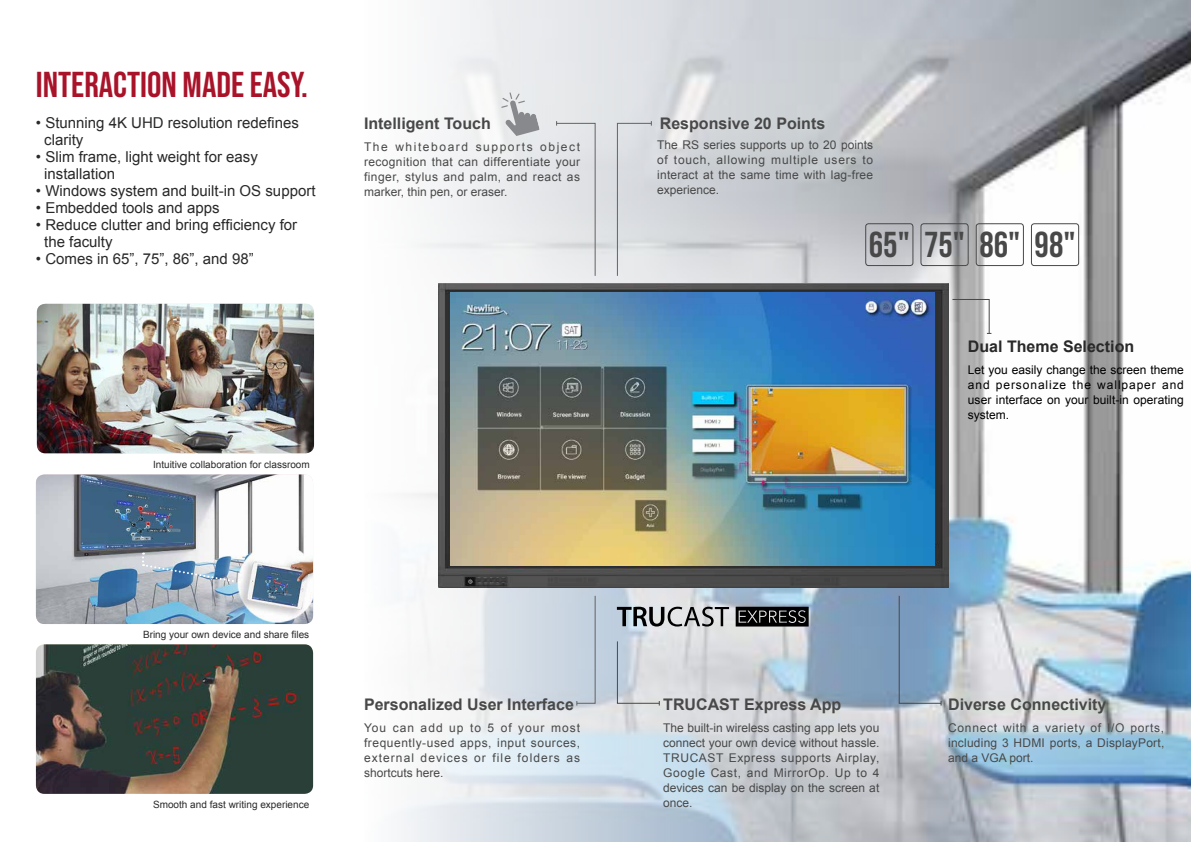
<style>
.page{position:relative;width:1191px;height:842px;background:#fff}
.page>*{position:absolute;margin:0;border:0;box-sizing:border-box;transform-origin:0 0}
.t1{font:36px "Bebas Neue";color:#a9132a}
.t2{font:36px "Bebas Neue";color:#484848}
.t3{font:700 16px "Arial";color:#484848}
.t4{font:700 16px "Arial";color:#292929}
.t5{font:15px/17px "Arial";color:#292929}
.t6{font:12px/15px "Arial";letter-spacing:.02em;color:#484848;text-align:justify}
.t7{font:12px/15px "Arial";letter-spacing:.005em;color:#000;text-align:justify}
.t8{font:10px "Arial";color:#292929}
</style>
<div class="page">
<img style="left:397px;top:0;width:794px;height:842px">
<svg style="left:555px;top:121px;width:41px;height:156px;background:#dee0e3"></svg>
<svg style="left:616px;top:121px;width:36px;height:156px;background:#d8dadd"></svg>
<svg style="left:951px;top:298px;width:40px;height:36px"></svg>
<svg style="left:576px;top:595px;width:20px;height:110px;background:#becad7"></svg>
<svg style="left:616px;top:640px;width:44px;height:65px;background:#cdd3d9"></svg>
<svg style="left:898px;top:595px;width:44px;height:110px;background:#789abb"></svg>
<img style="left:438px;top:283px;width:510px;height:305px">
<img style="left:451px;top:293px;width:483px;height:272px">
<img style="left:36px;top:474px;width:277px;height:150px">
<img style="left:36px;top:644px;width:277px;height:150px">
<div style="left:865px;top:223px;width:48px;height:43px;border:1px solid #484848;border-radius:3px"></div>
<div style="left:975px;top:223px;width:49px;height:43px;border:1px solid #484848;border-radius:3px"></div>
<div style="left:920px;top:223px;width:48px;height:43px;border:1px solid #484848;border-radius:3px"></div>
<div style="left:1031px;top:223px;width:48px;height:43px;border:1px solid #484848;border-radius:3px"></div>
<svg style="left:617px;top:607px;width:112px;height:19px;background:#8f9295"></svg>
<svg style="left:735px;top:607px;width:73px;height:19px"></svg>
<img style="left:37px;top:304px;width:277px;height:149px">
<svg style="left:500px;top:91px;width:40px;height:47px;background:#c8cacc"></svg>
<svg style="left:142px;top:553px;width:98px;height:31px;background:#a9bbcd"></svg>
<h1 class="t1" style="left:36px;top:64px;width:274px">INTERACTION MADE EASY.</h1>
<p class="t5" style="left:44px;top:115px;width:256px;text-indent:-8px">• Stunning 4K UHD resolution redefines clarity</p>
<p class="t5" style="left:44px;top:149px;width:215px;text-indent:-8px">• Slim frame, light weight for easy installation</p>
<p class="t5" style="left:36px;top:183px;width:281px">• Windows system and built-in OS support</p>
<p class="t5" style="left:36px;top:200px;width:185px">• Embedded tools and apps</p>
<p class="t5" style="left:44px;top:217px;width:254px;text-indent:-8px">• Reduce clutter and bring efficiency for the faculty</p>
<p class="t5" style="left:36px;top:251px;width:219px">• Comes in 65”, 75”, 86”, and 98”</p>
<h2 class="t3" style="left:364px;top:113px;width:128px">Intelligent Touch</h2>
<p class="t6" style="left:364px;top:139px;width:218px">The whiteboard supports object recognition that can differentiate your finger, stylus and palm, and react as marker, thin pen, or eraser.</p>
<p class="t8" style="left:153px;top:458px;width:158px">Intuitive collaboration for classroom</p>
<h2 class="t3" style="left:660px;top:113px;width:167px">Responsive 20 Points</h2>
<p class="t6" style="left:657px;top:137px;width:218px">The RS series supports up to 20 points of touch, allowing multiple users to interact at the same time with lag-free experience.</p>
<h1 class="t2" style="left:869px;top:224px;width:208px">65" 75" 86" 98"</h1>
<h2 class="t4" style="left:968px;top:336px;width:168px">Dual Theme Selection</h2>
<p class="t7" style="left:968px;top:362px;width:217px">Let you easily change the screen theme and personalize the wallpaper and user interface on your built-in operating system.</p>
<p class="t8" style="left:143px;top:628px;width:168px">Bring your own device and share files</p>
<p class="t8" style="left:153px;top:797px;width:158px">Smooth and fast writing experience</p>
<h2 class="t3" style="left:364px;top:694px;width:211px">Personalized User Interface</h2>
<h2 class="t3" style="left:663px;top:694px;width:180px">TRUCAST Express App</h2>
<p class="t6" style="left:364px;top:720px;width:218px">You can add up to 5 of your most frequently-used apps, input sources, external devices or file folders as shortcuts here.</p>
<p class="t6" style="left:663px;top:720px;width:218px">The built-in wireless casting app lets you connect your own device without hassle.<br>TRUCAST Express supports Airplay, Google Cast, and MirrorOp. Up to 4 devices can be display on the screen at once.</p>
<h2 class="t3" style="left:948px;top:694px;width:160px">Diverse Connectivity</h2>
<p class="t6" style="left:948px;top:720px;width:218px">Connect with a variety of I/O ports, including 3 HDMI ports, a DisplayPort, and a VGA port.</p>
</div>
